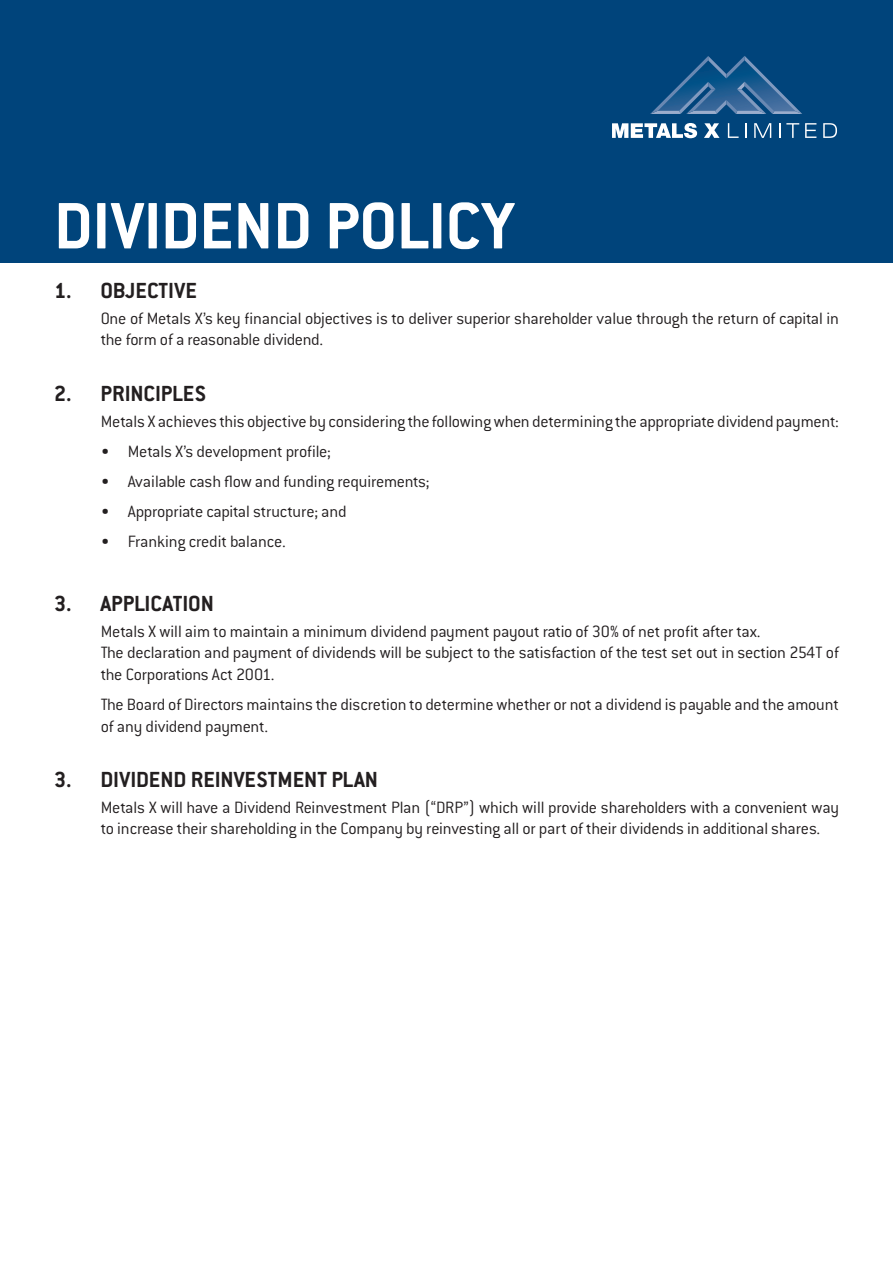
<style>
.page{position:relative;width:893px;height:1263px;background:#fff}
.page>*{position:absolute;margin:0;border:0;box-sizing:border-box;transform-origin:0 0}
.t1{font:700 72px "Conduit ITC Std";letter-spacing:-.005em;color:#fff}
.Sub_Head{font:700 24px "Conduit ITC Std";color:#231f20}
.t2{font:18px/21.6px "Conduit ITC Light";letter-spacing:-.015em;color:#231f20}
</style>
<div class="page">
<div style="left:0;top:0;width:893px;height:263px;background:#00447b"></div>
<svg style="left:650px;top:56px;width:152px;height:58px"></svg>
<svg style="left:612px;top:123px;width:85px;height:15px"></svg>
<svg style="left:704px;top:123px;width:15px;height:15px"></svg>
<svg style="left:728px;top:123px;width:11px;height:15px"></svg>
<svg style="left:745px;top:123px;width:2px;height:15px"></svg>
<svg style="left:754px;top:123px;width:17px;height:15px"></svg>
<svg style="left:779px;top:123px;width:1px;height:15px"></svg>
<svg style="left:786px;top:123px;width:13px;height:15px"></svg>
<svg style="left:805px;top:123px;width:11px;height:15px"></svg>
<svg style="left:823px;top:123px;width:14px;height:15px"></svg>
<p class="t1" style="left:54px;top:182px;width:462px">DIVIDEND POLICY</p>
<p class="Sub_Head" style="left:54px;top:276px;width:144px">1. OBJECTIVE</p>
<p class="t2" style="left:101px;top:307px;width:740px">One of Metals X’s key financial objectives is to deliver superior shareholder value through the return of capital in the form of a reasonable dividend.</p>
<p class="Sub_Head" style="left:54px;top:379px;width:154px">2. PRINCIPLES</p>
<p class="t2" style="left:101px;top:410px;width:740px">Metals X achieves this objective by considering the following when determining the appropriate dividend payment:</p>
<p class="t2" style="left:101px;top:440px;width:232px">• Metals X’s development profile;</p>
<p class="t2" style="left:101px;top:470px;width:330px">• Available cash flow and funding requirements;</p>
<p class="t2" style="left:101px;top:500px;width:247px">• Appropriate capital structure; and</p>
<p class="t2" style="left:101px;top:530px;width:186px">• Franking credit balance.</p>
<p class="Sub_Head" style="left:54px;top:589px;width:161px">3. APPLICATION</p>
<p class="t2" style="left:101px;top:620px;width:661px">Metals X will aim to maintain a minimum dividend payment payout ratio of 30% of net profit after tax.</p>
<p class="t2" style="left:101px;top:641px;width:740px">The declaration and payment of dividends will be subject to the satisfaction of the test set out in section 254T of the Corporations Act 2001.</p>
<p class="t2" style="left:101px;top:693px;width:740px">The Board of Directors maintains the discretion to determine whether or not a dividend is payable and the amount of any dividend payment.</p>
<p class="Sub_Head" style="left:54px;top:765px;width:326px">3. DIVIDEND REINVESTMENT PLAN</p>
<p class="t2" style="left:101px;top:796px;width:740px">Metals X will have a Dividend Reinvestment Plan (“DRP”) which will provide shareholders with a convenient way to increase their shareholding in the Company by reinvesting all or part of their dividends in additional shares.</p>
</div>
